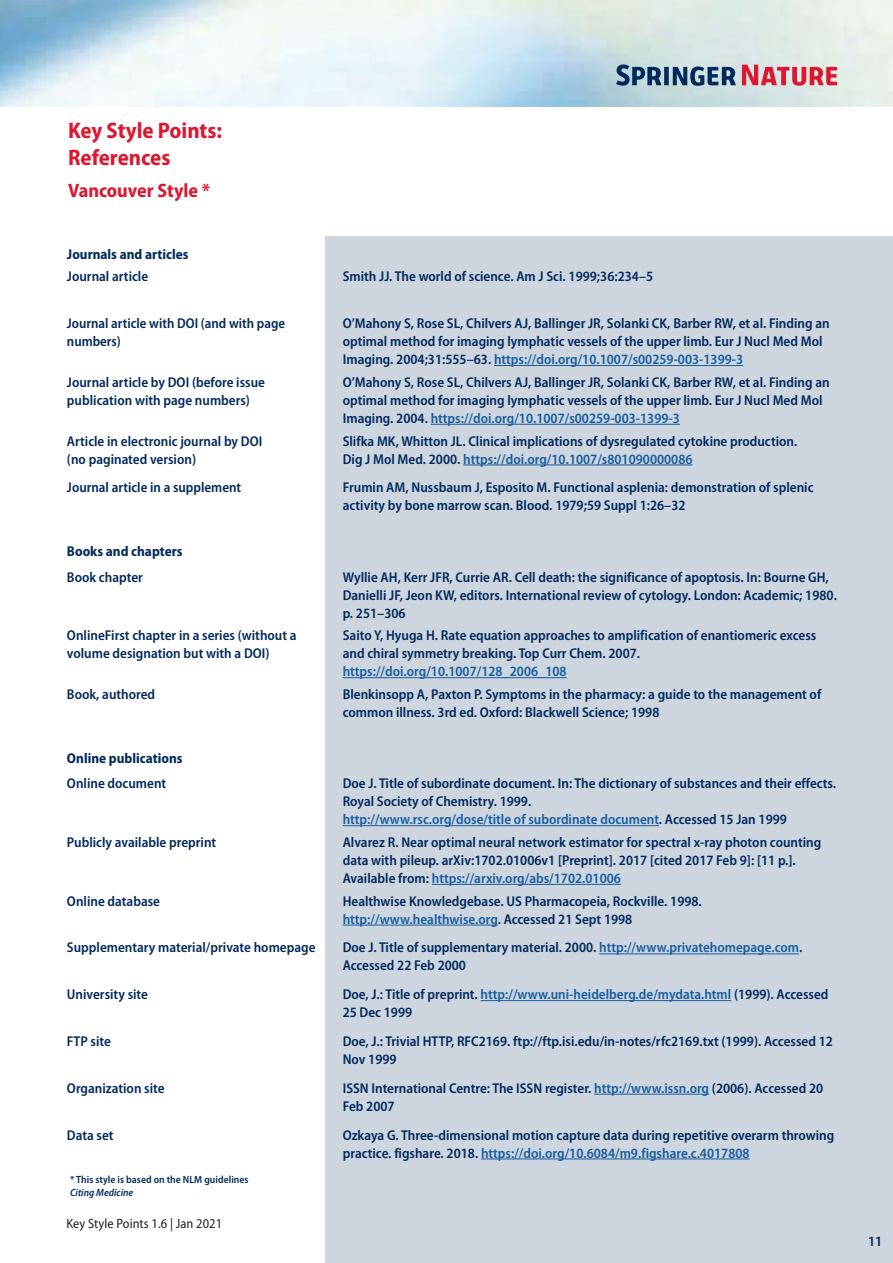
<style>
.page{position:relative;width:893px;height:1263px;background:#fff}
.page>*{position:absolute;margin:0;border:0;box-sizing:border-box;transform-origin:0 0}
.t1{font:700 semi-condensed 22.5px/27px "Myriad Pro";color:#dc172f}
.t2{font:700 semi-condensed 19.5px "Myriad Pro";color:#dc172f}
.t3{font:600 semi-condensed 14.25px/18px "Myriad Pro";color:#00295c}
.t4{font:700 semi-condensed 14.25px "Myriad Pro";color:#00295c}
.t5{font:600 semi-condensed 14.25px "Myriad Pro";color:#175d9e}
.t6{font:semi-condensed 13.5px "Myriad Pro";letter-spacing:.005em;color:#231f20}
.t7{font:600 semi-condensed 10.5px "Myriad Pro";color:#00295c}
.t8{font:italic 600 semi-condensed 10.5px "Myriad Pro";color:#00295c}
.s1{color:#175d9e}
</style>
<div class="page">
<div style="left:325px;top:236px;width:568px;height:1027px;background:#cdd5df"></div>
<img style="left:0;top:0;width:893px;height:106px">
<svg style="left:616px;top:64px;width:120px;height:22px;background:#67849d"></svg>
<svg style="left:742px;top:65px;width:95px;height:21px;background:#db7a85"></svg>
<hr style="left:494px;top:365px;width:249px;height:1px;background:#175d9e">
<hr style="left:431px;top:424px;width:249px;height:1px;background:#175d9e">
<hr style="left:463px;top:465px;width:230px;height:1px;background:#175d9e">
<hr style="left:343px;top:677px;width:224px;height:1px;background:#175d9e">
<hr style="left:343px;top:825px;width:316px;height:1px;background:#175d9e">
<hr style="left:432px;top:884px;width:189px;height:1px;background:#175d9e">
<hr style="left:343px;top:925px;width:155px;height:1px;background:#175d9e">
<hr style="left:599px;top:953px;width:200px;height:1px;background:#175d9e">
<hr style="left:481px;top:1000px;width:250px;height:1px;background:#175d9e">
<hr style="left:594px;top:1094px;width:115px;height:1px;background:#175d9e">
<hr style="left:481px;top:1158px;width:269px;height:1px;background:#175d9e">
<h1 class="t1" style="left:68px;top:117px;width:156px">Key Style Points:<br>References</h1>
<h2 class="t2" style="left:68px;top:179px;width:144px">Vancouver Style *</h2>
<p class="t4" style="left:67px;top:246px;width:123px">Journals and articles</p>
<p class="t3" style="left:67px;top:268px;width:83px">Journal article</p>
<p class="t3" style="left:343px;top:268px;width:312px">Smith JJ. The world of science. Am J Sci. 1999;36:234–5</p>
<p class="t3" style="left:67px;top:315px;width:220px">Journal article with DOI (and with page numbers)</p>
<p class="t3" style="left:343px;top:315px;width:488px">O’Mahony S, Rose SL, Chilvers AJ, Ballinger JR, Solanki CK, Barber RW, et al. Finding an optimal method for imaging lymphatic vessels of the upper limb. Eur J Nucl Med Mol<br>Imaging. 2004;31:555–63. <span class="s1">https://doi.org/10.1007/s00259-003-1399-3</span></p>
<p class="t3" style="left:67px;top:373px;width:200px">Journal article by DOI (before issue publication with page numbers)</p>
<p class="t3" style="left:343px;top:373px;width:488px">O’Mahony S, Rose SL, Chilvers AJ, Ballinger JR, Solanki CK, Barber RW, et al. Finding an optimal method for imaging lymphatic vessels of the upper limb. Eur J Nucl Med Mol<br>Imaging. 2004. <span class="s1">https://doi.org/10.1007/s00259-003-1399-3</span></p>
<p class="t3" style="left:67px;top:432px;width:197px">Article in electronic journal by DOI (no paginated version)</p>
<p class="t3" style="left:343px;top:432px;width:456px">Slifka MK, Whitton JL. Clinical implications of dysregulated cytokine production.<br>Dig J Mol Med. 2000. <span class="s1">https://doi.org/10.1007/s801090000086</span></p>
<p class="t3" style="left:67px;top:479px;width:176px">Journal article in a supplement</p>
<p class="t3" style="left:343px;top:479px;width:472px">Frumin AM, Nussbaum J, Esposito M. Functional asplenia: demonstration of splenic activity by bone marrow scan. Blood. 1979;59 Suppl 1:26–32</p>
<p class="t4" style="left:67px;top:543px;width:117px">Books and chapters</p>
<p class="t3" style="left:67px;top:568px;width:77px">Book chapter</p>
<p class="t3" style="left:343px;top:568px;width:496px">Wyllie AH, Kerr JFR, Currie AR. Cell death: the significance of apoptosis. In: Bourne GH,<br>Danielli JF, Jeon KW, editors. International review of cytology. London: Academic; 1980. p. 251–306</p>
<p class="t3" style="left:67px;top:627px;width:231px">OnlineFirst chapter in a series (without a volume designation but with a DOI)</p>
<p class="t3" style="left:343px;top:627px;width:475px">Saito Y, Hyuga H. Rate equation approaches to amplification of enantiomeric excess and chiral symmetry breaking. Top Curr Chem. 2007.</p>
<p class="t5" style="left:343px;top:664px;width:225px">https://doi.org/10.1007/128_2006_108</p>
<p class="t3" style="left:67px;top:685px;width:90px">Book, authored</p>
<p class="t3" style="left:343px;top:685px;width:480px">Blenkinsopp A, Paxton P. Symptoms in the pharmacy: a guide to the management of common illness. 3rd ed. Oxford: Blackwell Science; 1998</p>
<p class="t4" style="left:67px;top:750px;width:117px">Online publications</p>
<p class="t3" style="left:67px;top:775px;width:101px">Online document</p>
<p class="t3" style="left:343px;top:775px;width:495px">Doe J. Title of subordinate document. In: The dictionary of substances and their effects.<br>Royal Society of Chemistry. 1999.<br><span class="s1">http://www.rsc.org/dose/title of subordinate document</span>. Accessed 15 Jan 1999</p>
<p class="t3" style="left:67px;top:833px;width:151px">Publicly available preprint</p>
<p class="t3" style="left:343px;top:833px;width:480px">Alvarez R. Near optimal neural network estimator for spectral x-ray photon counting data with pileup. arXiv:1702.01006v1 [Preprint]. 2017 [cited 2017 Feb 9]: [11 p.].<br>Available from: <span class="s1">https://arxiv.org/abs/1702.01006</span></p>
<p class="t3" style="left:67px;top:892px;width:95px">Online database</p>
<p class="t3" style="left:343px;top:892px;width:361px">Healthwise Knowledgebase. US Pharmacopeia, Rockville. 1998. <span class="s1">http://www.healthwise.org</span>. Accessed 21 Sept 1998</p>
<p class="t3" style="left:67px;top:939px;width:250px">Supplementary material/private homepage</p>
<p class="t3" style="left:343px;top:939px;width:461px">Doe J. Title of supplementary material. 2000. <span class="s1">http://www.privatehomepage.com</span>.<br>Accessed 22 Feb 2000</p>
<p class="t3" style="left:67px;top:986px;width:83px">University site</p>
<p class="t3" style="left:343px;top:986px;width:487px">Doe, J.: Title of preprint. <span class="s1">http://www.uni-heidelberg.de/mydata.html</span> (1999). Accessed<br>25 Dec 1999</p>
<p class="t3" style="left:67px;top:1032px;width:46px">FTP site</p>
<p class="t3" style="left:343px;top:1032px;width:492px">Doe, J.: Trivial HTTP, RFC2169. ftp://ftp.isi.edu/in-notes/rfc2169.txt (1999). Accessed 12<br>Nov 1999</p>
<p class="t3" style="left:67px;top:1079px;width:99px">Organization site</p>
<p class="t3" style="left:343px;top:1079px;width:482px">ISSN International Centre: The ISSN register. <span class="s1">http://www.issn.org</span> (2006). Accessed 20<br>Feb 2007</p>
<p class="t3" style="left:67px;top:1126px;width:48px">Data set</p>
<p class="t3" style="left:343px;top:1126px;width:493px">Ozkaya G. Three-dimensional motion capture data during repetitive overarm throwing practice. figshare. 2018. <span class="s1">https://doi.org/10.6084/m9.figshare.c.4017808</span></p>
<p class="t7" style="left:70px;top:1173px;width:180px">* This style is based on the NLM guidelines</p>
<p class="t8" style="left:70px;top:1187px;width:65px">Citing Medicine</p>
<p class="t6" style="left:66px;top:1216px;width:157px">Key Style Points 1.6 | Jan 2021</p>
<p class="t3" style="left:868px;top:1233px;width:16px">11</p>
</div>
